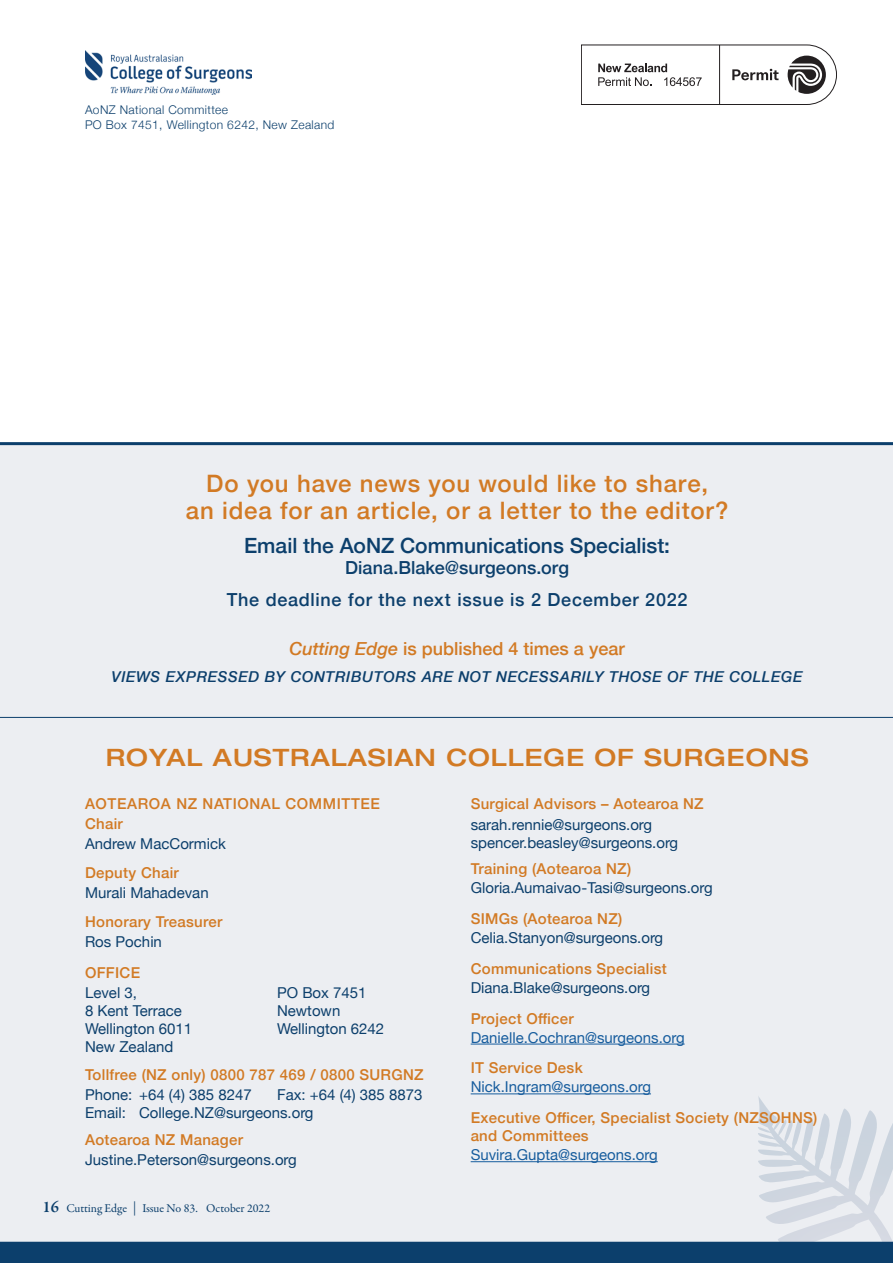
<style>
.page{position:relative;width:893px;height:1263px;background:#fff}
.page>*{position:absolute;margin:0;border:0;box-sizing:border-box;transform-origin:0 0}
.CHAPTER_headings{font:500 24px/27px "Helvetica Neue";letter-spacing:.035em;color:#d27a24;text-align:center}
.Text_Body{font:500 expanded 24px "Helvetica Neue";letter-spacing:.04em;color:#d27a24}
.Contents{font:500 21px "Helvetica Neue";color:#0c3f6c}
.Contents-2{font:500 18px "Helvetica Neue";letter-spacing:.04em;color:#0c3f6c}
.Text_Body-2{font:500 18px "Helvetica Neue";color:#d27a24}
.Contents-3{font:500 18px "Helvetica Neue";color:#0c3f6c}
.White_text{font:15px/18px "Helvetica Neue";color:#0c3f6c}
.White_text_bld{font:500 15px/18px "Helvetica Neue";letter-spacing:.02em;color:#d27a24}
.White_text-2{font:15px "Helvetica Neue";color:#175d9e}
.Text_Body-3{font:italic 500 15px "Helvetica Neue";letter-spacing:.04em;color:#0c3f6c}
.Text_Body-4{font:500 15px "Helvetica Neue";letter-spacing:.04em;color:#d27a24}
.Text_Body-5{font:300 12px/15px "Helvetica Neue";letter-spacing:.03em;color:#0c3f6c}
.t1{font:12px "Garamond Premr Pro";letter-spacing:-.005em;color:#0c3f6c}
.s1{font-style:italic}
.s2{font-weight:600;font-size:16.5px}
.s3{font-size:14.4px}
</style>
<div class="page">
<img style="left:85px;top:51px;width:166px;height:44px">
<div style="left:0;top:445px;width:893px;height:798px;background:#eceef2"></div>
<hr style="left:0;top:442px;width:893px;height:3px;background:#0c3f6c">
<hr style="left:471px;top:1044px;width:214px;height:1px;background:#175d9e">
<hr style="left:471px;top:1093px;width:180px;height:1px;background:#175d9e">
<svg style="left:0;top:1096px;width:893px;height:167px"></svg>
<hr style="left:0;top:717px;width:893px;height:1px;background:#0c3f6c">
<svg style="left:581px;top:45px;width:256px;height:60px"></svg>
<p class="Text_Body-5" style="left:85px;top:102px;width:251px">AoNZ National Committee<br>PO Box 7451, Wellington 6242, New Zealand</p>
<p class="CHAPTER_headings" style="left:186px;top:468px;width:544px">Do you have news you would like to share,<br>an idea for an article, or a letter to the editor?</p>
<p class="Contents" style="left:244px;top:529px;width:428px">Email the AoNZ Communications Specialist:</p>
<p class="Contents-3" style="left:345px;top:553px;width:225px">Diana.Blake@surgeons.org</p>
<p class="Contents-2" style="left:227px;top:585px;width:462px">The deadline for the next issue is 2 December 2022</p>
<p class="Text_Body-2" style="left:290px;top:634px;width:337px"><span class="s1">Cutting Edge</span> is published 4 times a year</p>
<p class="Text_Body-3" style="left:112px;top:663px;width:693px">VIEWS EXPRESSED BY CONTRIBUTORS ARE NOT NECESSARILY THOSE OF THE COLLEGE</p>
<p class="Text_Body" style="left:106px;top:742px;width:704px">ROYAL AUSTRALASIAN COLLEGE OF SURGEONS</p>
<p class="Text_Body-4" style="left:85px;top:792px;width:297px">AOTEAROA NZ NATIONAL COMMITTEE</p>
<p class="White_text_bld" style="left:85px;top:813px;width:39px">Chair</p>
<p class="White_text" style="left:85px;top:836px;width:142px">Andrew MacCormick</p>
<p class="White_text_bld" style="left:85px;top:862px;width:95px">Deputy Chair</p>
<p class="White_text" style="left:85px;top:884px;width:125px">Murali Mahadevan</p>
<p class="White_text_bld" style="left:85px;top:911px;width:139px">Honorary Treasurer</p>
<p class="White_text" style="left:85px;top:933px;width:78px">Ros Pochin</p>
<p class="White_text_bld" style="left:85px;top:962px;width:57px">OFFICE</p>
<p class="White_text" style="left:85px;top:984px;width:53px">Level 3,</p>
<p class="White_text" style="left:277px;top:984px;width:91px">PO Box 7451</p>
<p class="White_text" style="left:85px;top:1002px;width:98px">8 Kent Terrace</p>
<p class="White_text" style="left:277px;top:1002px;width:65px">Newtown</p>
<p class="White_text" style="left:85px;top:1020px;width:109px">Wellington 6011</p>
<p class="White_text" style="left:277px;top:1020px;width:109px">Wellington 6242</p>
<p class="White_text" style="left:85px;top:1038px;width:90px">New Zealand</p>
<p class="White_text_bld" style="left:85px;top:1065px;width:340px">Tollfree (NZ only) 0800 787 469 / 0800 SURGNZ</p>
<p class="White_text" style="left:85px;top:1087px;width:168px">Phone: +64 (4) 385 8247</p>
<p class="White_text" style="left:85px;top:1087px;width:339px;text-indent:192px">Fax: +64 (4) 385 8873<br>Email: College.NZ@surgeons.org</p>
<p class="White_text_bld" style="left:85px;top:1129px;width:159px">Aotearoa NZ Manager</p>
<p class="White_text" style="left:85px;top:1151px;width:213px">Justine.Peterson@surgeons.org</p>
<p class="t1" style="left:43px;top:1201px;width:229px"><span class="s2">16</span> Cutting Edge <span class="s3">|</span> Issue No 83. October 2022</p>
<p class="White_text_bld" style="left:471px;top:794px;width:235px">Surgical Advisors – Aotearoa NZ</p>
<p class="White_text" style="left:471px;top:816px;width:209px">sarah.rennie@surgeons.org spencer.beasley@surgeons.org</p>
<p class="White_text_bld" style="left:471px;top:858px;width:162px">Training (Aotearoa NZ)</p>
<p class="White_text" style="left:471px;top:880px;width:244px">Gloria.Aumaivao-Tasi@surgeons.org</p>
<p class="White_text_bld" style="left:471px;top:908px;width:153px">SIMGs (Aotearoa NZ)</p>
<p class="White_text" style="left:471px;top:929px;width:194px">Celia.Stanyon@surgeons.org</p>
<p class="White_text_bld" style="left:471px;top:958px;width:198px">Communications Specialist</p>
<p class="White_text" style="left:471px;top:979px;width:181px">Diana.Blake@surgeons.org</p>
<p class="White_text_bld" style="left:471px;top:1008px;width:105px">Project Officer</p>
<p class="White_text-2" style="left:471px;top:1026px;width:215px">Danielle.Cochran@surgeons.org</p>
<p class="White_text_bld" style="left:471px;top:1058px;width:114px">IT Service Desk</p>
<p class="White_text-2" style="left:471px;top:1076px;width:182px">Nick.Ingram@surgeons.org</p>
<p class="White_text_bld" style="left:471px;top:1107px;width:348px">Executive Officer, Specialist Society (NZSOHNS) and Committees</p>
<p class="White_text-2" style="left:471px;top:1144px;width:189px">Suvira.Gupta@surgeons.org</p>
</div>
